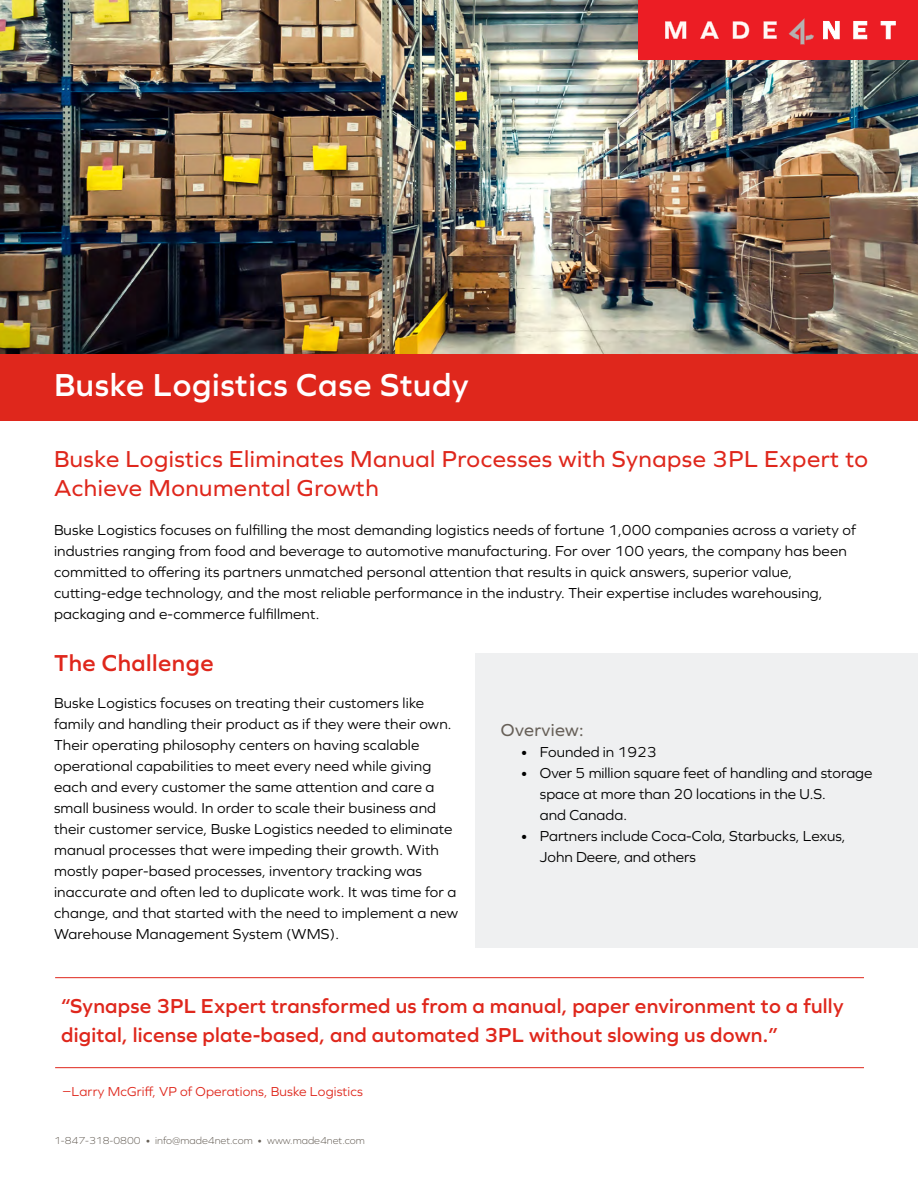
<style>
.page{position:relative;width:918px;height:1188px;background:#fff}
.page>*{position:absolute;margin:0;border:0;box-sizing:border-box;transform-origin:0 0}
.t1{font:600 33px "Graphie";letter-spacing:.02em;color:#fff}
.t2{font:24px/28.8px "Graphie";letter-spacing:.02em;color:#df271c}
.t3{font:600 24px "Graphie";letter-spacing:.02em;color:#df271c}
.t4{font:600 21px/28.5px "Graphie";letter-spacing:.01em;color:#df271c}
.t5{font:18px "Graphie";letter-spacing:.02em;color:#676058}
.t6{font:15px/21px "Graphie";letter-spacing:.01em;color:#000}
.t7{font:13.5px "Graphie";letter-spacing:.01em;color:#df271c}
.t8{font:300 10.5px "Graphie";color:#676058}
</style>
<div class="page">
<div style="left:476px;top:653px;width:442px;height:295px;background:#eff0f1"></div>
<img style="left:0;top:0;width:918px;height:354px">
<div style="left:0;top:354px;width:918px;height:66px;background:#df271c"></div>
<div style="left:639px;top:0;width:279px;height:60px;background:#ec1d24"></div>
<svg style="left:823px;top:21px;width:16px;height:18px"></svg>
<svg style="left:854px;top:21px;width:13px;height:18px"></svg>
<svg style="left:881px;top:21px;width:15px;height:18px"></svg>
<svg style="left:665px;top:21px;width:21px;height:18px"></svg>
<svg style="left:700px;top:21px;width:19px;height:18px"></svg>
<svg style="left:733px;top:21px;width:16px;height:18px"></svg>
<svg style="left:764px;top:21px;width:13px;height:18px"></svg>
<svg style="left:789px;top:18px;width:25px;height:26px"></svg>
<hr style="left:55px;top:1067px;width:809px;height:1px;background:#df271c">
<hr style="left:55px;top:977px;width:809px;height:1px;background:#df271c">
<h1 class="t1" style="left:54px;top:365px;width:416px">Buske Logistics Case Study</h1>
<h2 class="t2" style="left:54px;top:445px;width:816px">Buske Logistics Eliminates Manual Processes with Synapse 3PL Expert to<br>Achieve Monumental Growth</h2>
<p class="t6" style="left:54px;top:520px;width:804px">Buske Logistics focuses on fulfilling the most demanding logistics needs of fortune 1,000 companies across a variety of industries ranging from food and beverage to automotive manufacturing. For over 100 years, the company has been committed to offering its partners unmatched personal attention that results in quick answers, superior value, cutting-edge technology, and the most reliable performance in the industry. Their expertise includes warehousing, packaging and e-commerce fulfillment.</p>
<h2 class="t3" style="left:54px;top:649px;width:161px">The Challenge</h2>
<p class="t6" style="left:54px;top:692px;width:406px">Buske Logistics focuses on treating their customers like family and handling their product as if they were their own.<br>Their operating philosophy centers on having scalable operational capabilities to meet every need while giving each and every customer the same attention and care a small business would. In order to scale their business and their customer service, Buske Logistics needed to eliminate manual processes that were impeding their growth. With mostly paper-based processes, inventory tracking was inaccurate and often led to duplicate work. It was time for a change, and that started with the need to implement a new Warehouse Management System (WMS).</p>
<p class="t5" style="left:501px;top:719px;width:84px">Overview:</p>
<p class="t6" style="left:520px;top:741px;width:138px">• Founded in 1923</p>
<p class="t6" style="left:540px;top:762px;width:334px;text-indent:-20px">• Over 5 million square feet of handling and storage space at more than 20 locations in the U.S.<br>and Canada.</p>
<p class="t6" style="left:540px;top:825px;width:307px;text-indent:-20px">• Partners include Coca-Cola, Starbucks, Lexus,<br>John Deere, and others</p>
<h3 class="t4" style="left:61px;top:991px;width:784px">“Synapse 3PL Expert transformed us from a manual, paper environment to a fully digital, license plate-based, and automated 3PL without slowing us down.”</h3>
<p class="t7" style="left:63px;top:1083px;width:302px">‒Larry McGriff, VP of Operations, Buske Logistics</p>
<p class="t8" style="left:54px;top:1134px;width:312px">1-847-318-0800 • info@made4net.com • www.made4net.com</p>
</div>
